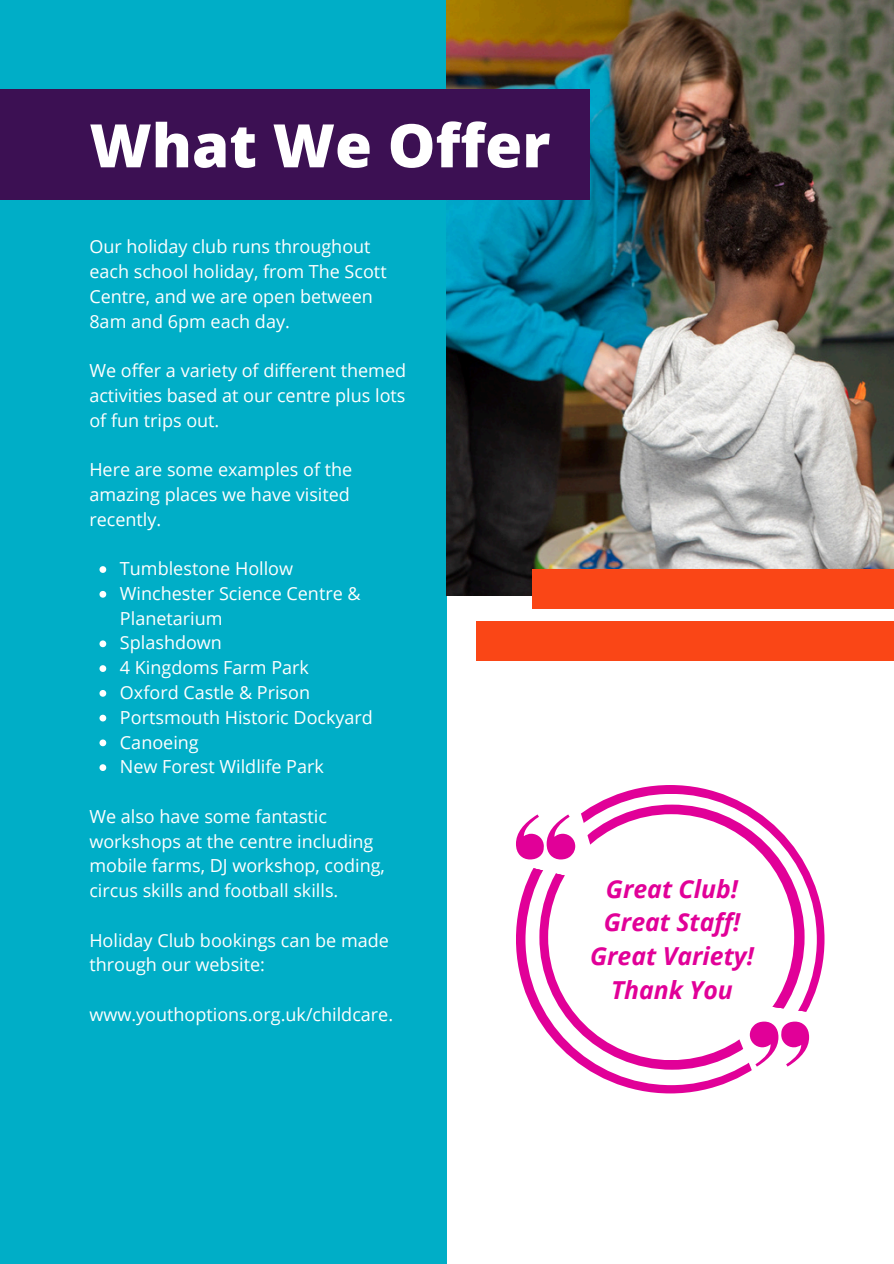
<style>
.page{position:relative;width:894px;height:1264px;background:#fff}
.page>*{position:absolute;margin:0;border:0;box-sizing:border-box;transform-origin:0 0}
.t1{font:800 60px "Open Sans";color:#fff}
.t2{font:italic 700 24.75px/33.8px "Open Sans";color:#e10098;text-align:center}
.t3{font:18px/24.8px "Open Sans";color:#fff}
</style>
<div class="page">
<div style="left:0;top:0;width:446px;height:1263px;background:#00aec7"></div>
<img style="left:446px;top:0;width:447px;height:595px">
<div style="left:0;top:89px;width:589px;height:111px;background:#3c1053"></div>
<div style="left:532px;top:569px;width:361px;height:39px;background:#fa4616"></div>
<div style="left:475px;top:621px;width:418px;height:39px;background:#fa4616"></div>
<div style="left:516px;top:785px;width:308px;height:308px;background:#e10098;border-radius:50%"></div>
<div style="left:525px;top:794px;width:291px;height:291px;background:#fff;border-radius:50%"></div>
<div style="left:539px;top:804px;width:265px;height:265px;background:#e10098;border-radius:50%"></div>
<div style="left:548px;top:814px;width:246px;height:246px;background:#fff;border-radius:50%"></div>
<svg style="left:516px;top:801px;width:86px;height:83px"></svg>
<svg style="left:723px;top:999px;width:88px;height:83px"></svg>
<svg style="left:99px;top:566px;width:7px;height:7px"></svg>
<svg style="left:99px;top:591px;width:7px;height:6px"></svg>
<svg style="left:99px;top:640px;width:7px;height:7px"></svg>
<svg style="left:99px;top:665px;width:7px;height:7px"></svg>
<svg style="left:99px;top:690px;width:7px;height:6px"></svg>
<svg style="left:99px;top:714px;width:7px;height:7px"></svg>
<svg style="left:99px;top:739px;width:7px;height:7px"></svg>
<svg style="left:99px;top:764px;width:7px;height:7px"></svg>
<p class="t1" style="left:89px;top:103px;width:462px">What We Offer</p>
<p class="t3" style="left:89px;top:234px;width:299px">Our holiday club runs throughout each school holiday, from The Scott<br>Centre, and we are open between<br>8am and 6pm each day.</p>
<p class="t3" style="left:89px;top:358px;width:318px">We offer a variety of different themed</p>
<p class="t3" style="left:89px;top:382px;width:317px">activities based at our centre plus lots of fun trips out.</p>
<p class="t3" style="left:89px;top:457px;width:264px">Here are some examples of the amazing places we have visited recently.</p>
<p class="t3" style="left:120px;top:556px;width:175px">Tumblestone Hollow</p>
<p class="t3" style="left:120px;top:580px;width:242px">Winchester Science Centre &amp;<br>Planetarium</p>
<p class="t3" style="left:120px;top:630px;width:103px">Splashdown</p>
<p class="t3" style="left:120px;top:655px;width:190px">4 Kingdoms Farm Park</p>
<p class="t3" style="left:120px;top:679px;width:191px">Oxford Castle &amp; Prison</p>
<p class="t3" style="left:120px;top:704px;width:254px">Portsmouth Historic Dockyard</p>
<p class="t3" style="left:120px;top:729px;width:80px">Canoeing</p>
<p class="t3" style="left:120px;top:754px;width:205px">New Forest Wildlife Park</p>
<p class="t3" style="left:89px;top:803px;width:297px">We also have some fantastic workshops at the centre including mobile farms, DJ workshop, coding, circus skills and football skills.</p>
<p class="t3" style="left:89px;top:927px;width:301px">Holiday Club bookings can be made through our website:</p>
<h1 class="t3" style="left:89px;top:1001px;width:305px">www.youthoptions.org.uk/childcare.</h1>
<p class="t2" style="left:590px;top:871px;width:165px">Great Club!<br>Great Staff!<br>Great Variety!<br>Thank You</p>
</div>
